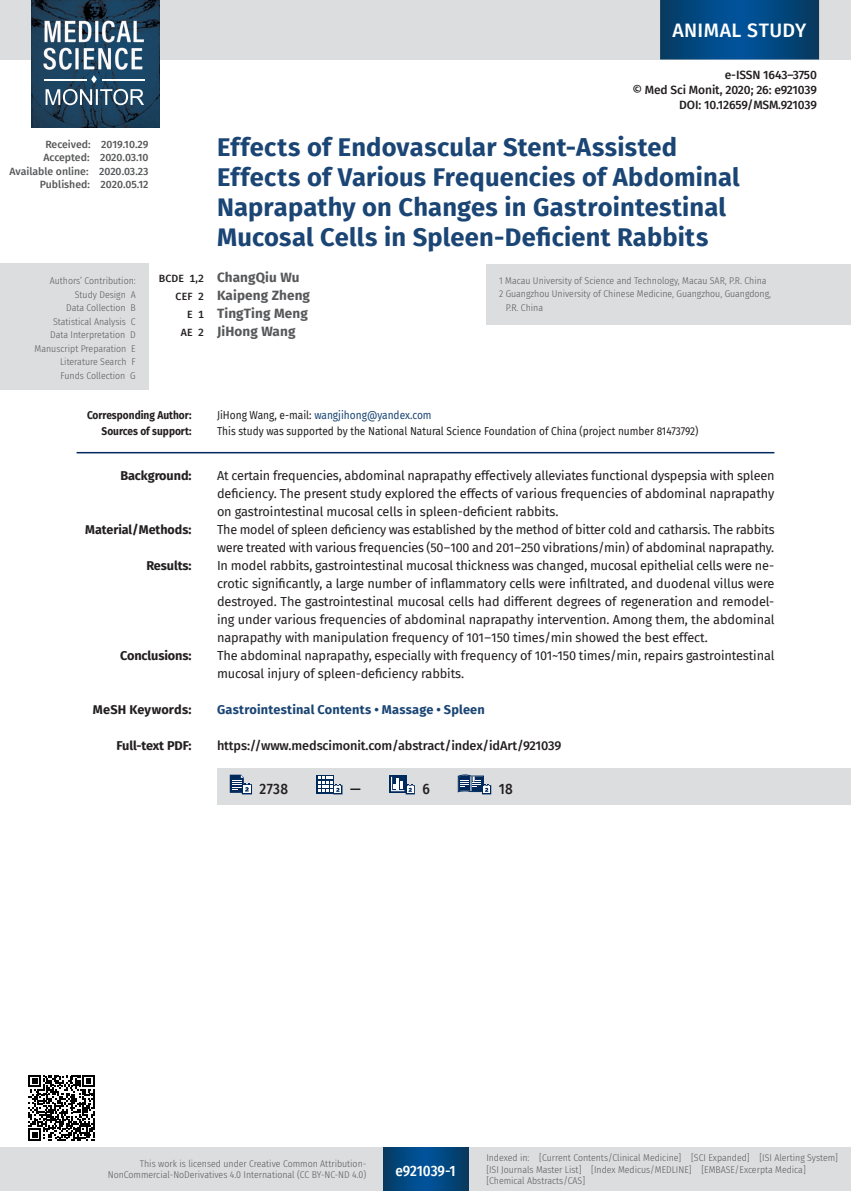
<style>
.page{position:relative;width:851px;height:1191px;background:#fff}
.page>*{position:absolute;margin:0;border:0;box-sizing:border-box;transform-origin:0 0}
.MSM_Tytul{font:700 25.5px/30px "Fira Sans";letter-spacing:.005em;color:#1a4574}
.PaginaKategoria{font:500 19.5px "Fira Sans";letter-spacing:.025em;color:#fff}
.MSM_e-PAGINA{font:500 15px "Fira Sans Condensed";letter-spacing:-.01em;color:#fff}
.t1{font:500 15px "Fira Sans";letter-spacing:.025em;color:#231f20;scale:.9 1}
.MSM_Autorzy{font:700 13.5px "Fira Sans";letter-spacing:.01em;color:#57585a}
.MSM_Summary_body{font:12.75px/18px "Fira Sans";letter-spacing:-.015em;color:#231f20;text-align:justify}
.MSM_full_text_pdf{font:500 12.75px "Fira Sans";letter-spacing:-.01em;color:#231f20}
.MSM_Summary_body-2{font:700 12.75px "Fira Sans";letter-spacing:-.01em;color:#231f20}
.MSM_keywords{font:700 12.75px "Fira Sans";letter-spacing:.015em;color:#1a4574}
.MSM_keywords-2{font:700 12.75px "Fira Sans";letter-spacing:.01em;color:#231f20}
.MSM_full_text_pdf-2{font:700 12.75px "Fira Sans";letter-spacing:-.01em;color:#231f20}
.t2{font:500 12px "Fira Sans";letter-spacing:-.01em;color:#231f20}
.MSM_Support{font:11.25px "Fira Sans";color:#231f20;scale:.9 1}
.MSM_Adres{font:11.25px "Fira Sans";color:#1a4574;scale:.9 1}
.MSM_Adres-2{font:700 11.25px "Fira Sans";color:#231f20;scale:.9 1}
.MSM_Support-2{font:700 11.25px "Fira Sans";color:#231f20;scale:.9 1}
.t3{font:500 10.5px "Fira Sans";color:#57585a}
.MSM_pagina_indeksy{font:300 9.75px/11.2px "Fira Sans Condensed";color:#57585a}
.s1{font-weight:500;font-size:10.5px;color:#231f20}
.s2{color:#231f20}
</style>
<div class="page">
<hr style="left:77px;top:452px;width:697px;height:1px;background:#00295c">
<div style="left:486px;top:264px;width:364px;height:60px;background:#dcdddf"></div>
<div style="left:217px;top:768px;width:633px;height:36px;background:#dcdddf"></div>
<svg style="left:230px;top:774px;width:22px;height:20px"></svg>
<div style="left:316px;top:775px;width:18px;height:18px;background:#00295c"></div>
<svg style="left:318px;top:776px;width:24px;height:18px"></svg>
<div style="left:389px;top:775px;width:18px;height:18px;background:#00295c"></div>
<svg style="left:391px;top:777px;width:24px;height:17px"></svg>
<svg style="left:458px;top:774px;width:33px;height:20px"></svg>
<div style="left:0;top:1148px;width:850px;height:43px;background:#dcdddf"></div>
<svg style="left:383px;top:1147px;width:85px;height:44px"></svg>
<div style="left:0;top:0;width:850px;height:60px;background:#dcdddf"></div>
<svg style="left:660px;top:0;width:159px;height:60px"></svg>
<img style="left:32px;top:0;width:127px;height:128px">
<img style="left:45px;top:79px;width:41px;height:1px">
<img style="left:103px;top:79px;width:41px;height:1px">
<svg style="left:91px;top:75px;width:6px;height:8px"></svg>
<img style="left:46px;top:89px;width:98px;height:16px">
<div style="left:0;top:264px;width:148px;height:126px;background:#dcdddf"></div>
<svg style="left:28px;top:1075px;width:67px;height:66px"></svg>
<p class="PaginaKategoria" style="left:672px;top:14px;width:135px">ANIMAL STUDY</p>
<p class="t3" style="left:45px;top:135px;width:105px">Received: 2019.10.29</p>
<p class="t3" style="left:43px;top:149px;width:107px">Accepted: 2020.03.10</p>
<p class="t3" style="left:9px;top:162px;width:140px">Available online: 2020.03.23</p>
<p class="t3" style="left:40px;top:176px;width:110px">Published: 2020.05.12</p>
<p class="MSM_pagina_indeksy" style="left:50px;top:275px;width:87px">Authors’ Contribution:</p>
<p class="MSM_pagina_indeksy" style="left:75px;top:289px;width:62px">Study Design A</p>
<p class="MSM_pagina_indeksy" style="left:66px;top:302px;width:71px">Data Collection B</p>
<p class="MSM_pagina_indeksy" style="left:53px;top:316px;width:84px">Statistical Analysis C</p>
<p class="MSM_pagina_indeksy" style="left:50px;top:329px;width:87px">Data Interpretation D</p>
<p class="MSM_pagina_indeksy" style="left:35px;top:343px;width:103px">Manuscript Preparation E</p>
<p class="MSM_pagina_indeksy" style="left:60px;top:356px;width:77px">Literature Search F</p>
<p class="MSM_pagina_indeksy" style="left:61px;top:370px;width:77px">Funds Collection G</p>
<p class="t2" style="left:724px;top:65px;width:94px">e-ISSN 1643–3750</p>
<p class="t2" style="left:632px;top:80px;width:186px">© Med Sci Monit, 2020; 26: e921039</p>
<p class="t2" style="left:679px;top:95px;width:139px">DOI: 10.12659/MSM.921039</p>
<p class="MSM_Tytul" style="left:217px;top:130px;width:524px">Effects of Endovascular Stent-Assisted Effects of Various Frequencies of Abdominal Naprapathy on Changes in Gastrointestinal Mucosal Cells in Spleen-Deficient Rabbits</p>
<p class="MSM_Autorzy" style="left:159px;top:266px;width:142px"><span class="s1">BCDE 1,2</span> ChangQiu Wu</p>
<p class="MSM_Autorzy" style="left:176px;top:284px;width:136px"><span class="s1">CEF 2</span> Kaipeng Zheng</p>
<p class="MSM_Autorzy" style="left:187px;top:302px;width:122px"><span class="s1">E 1</span> TingTing Meng</p>
<p class="MSM_Autorzy" style="left:181px;top:320px;width:116px"><span class="s1">AE 2</span> JiHong Wang</p>
<p class="MSM_pagina_indeksy" style="left:499px;top:274px;width:269px">1 Macau University of Science and Technology, Macau SAR, P.R. China</p>
<p class="MSM_pagina_indeksy" style="left:499px;top:288px;width:273px">2 Guangzhou University of Chinese Medicine, Guangzhou, Guangdong,</p>
<p class="MSM_pagina_indeksy" style="left:505px;top:301px;width:39px">P.R. China</p>
<p class="MSM_Adres-2" style="left:87px;top:406px;width:117px">Corresponding Author:</p>
<p class="MSM_Adres" style="left:217px;top:407px;width:240px"><span class="s2">JiHong Wang, e-mail:</span> wangjihong@yandex.com</p>
<p class="MSM_Support-2" style="left:101px;top:421px;width:101px">Sources of support:</p>
<p class="MSM_Support" style="left:217px;top:422px;width:536px">This study was supported by the National Natural Science Foundation of China (project number 81473792)</p>
<p class="MSM_Summary_body-2" style="left:120px;top:465px;width:73px">Background:</p>
<p class="MSM_Summary_body" style="left:217px;top:466px;width:559px">At certain frequencies, abdominal naprapathy effectively alleviates functional dyspepsia with spleen deficiency. The present study explored the effects of various frequencies of abdominal naprapathy on gastrointestinal mucosal cells in spleen-deficient rabbits.</p>
<p class="MSM_Summary_body-2" style="left:85px;top:519px;width:108px">Material/Methods:</p>
<p class="MSM_Summary_body" style="left:217px;top:520px;width:559px">The model of spleen deficiency was established by the method of bitter cold and catharsis. The rabbits were treated with various frequencies (50–100 and 201–250 vibrations/min) of abdominal naprapathy.</p>
<p class="MSM_Summary_body-2" style="left:146px;top:555px;width:47px">Results:</p>
<p class="MSM_Summary_body" style="left:217px;top:556px;width:559px">In model rabbits, gastrointestinal mucosal thickness was changed, mucosal epithelial cells were ne&shy;crotic significantly, a large number of inflammatory cells were infiltrated, and duodenal villus were destroyed. The gastrointestinal mucosal cells had different degrees of regeneration and remodel&shy;ing under various frequencies of abdominal naprapathy intervention. Among them, the abdominal naprapathy with manipulation frequency of 101–150 times/min showed the best effect.</p>
<p class="MSM_Summary_body-2" style="left:120px;top:645px;width:73px">Conclusions:</p>
<p class="MSM_Summary_body" style="left:217px;top:646px;width:559px">The abdominal naprapathy, especially with frequency of 101~150 times/min, repairs gastrointestinal mucosal injury of spleen-deficiency rabbits.</p>
<p class="MSM_keywords-2" style="left:93px;top:699px;width:100px">MeSH Keywords:</p>
<p class="MSM_keywords" style="left:217px;top:699px;width:269px">Gastrointestinal Contents • Massage • Spleen</p>
<p class="MSM_full_text_pdf-2" style="left:117px;top:735px;width:76px">Full-text PDF:</p>
<p class="MSM_full_text_pdf" style="left:217px;top:735px;width:346px">https://www.medscimonit.com/abstract/index/idArt/921039</p>
<p class="t1" style="left:259px;top:777px;width:33px">2738</p>
<p class="t1" style="left:350px;top:777px;width:13px">—</p>
<p class="t1" style="left:422px;top:777px;width:10px">6</p>
<p class="t1" style="left:498px;top:777px;width:17px">18</p>
<p class="MSM_pagina_indeksy" style="left:108px;top:1157px;width:260px;text-align:right">This work is licensed under Creative Common Attribution-<br>NonCommercial-NoDerivatives 4.0 International (CC BY-NC-ND 4.0)</p>
<p class="MSM_e-PAGINA" style="left:395px;top:1159px;width:62px">e921039-1</p>
<p class="MSM_pagina_indeksy" style="left:486px;top:1152px;width:353px">Indexed in: [Current Contents/Clinical Medicine] [SCI Expanded] [ISI Alerting System] [ISI Journals Master List] [Index Medicus/MEDLINE] [EMBASE/Excerpta Medica] [Chemical Abstracts/CAS]</p>
</div>
